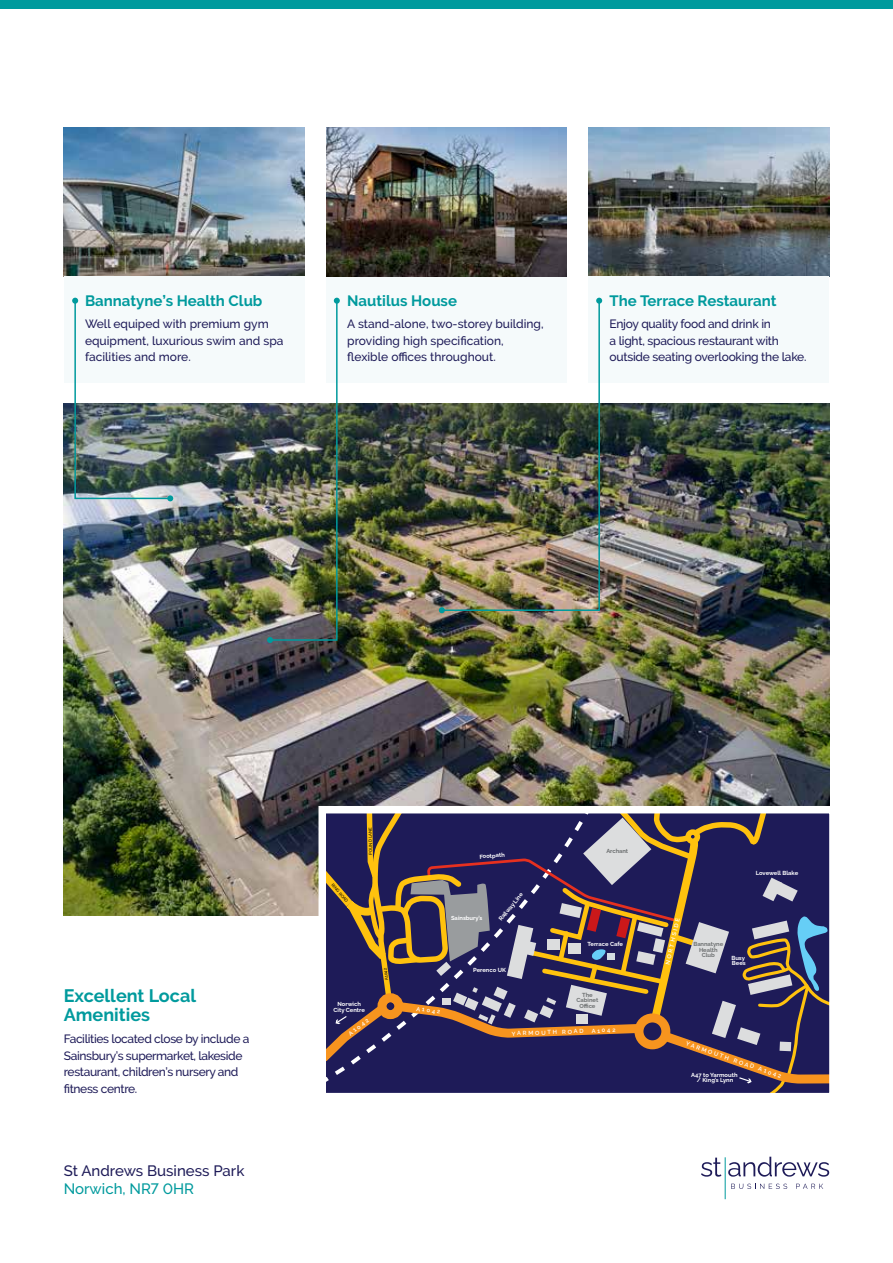
<style>
.page{position:relative;width:893px;height:1263px;background:#fff}
.page>*{position:absolute;margin:0;border:0;box-sizing:border-box;transform-origin:0 0}
.t1{font:700 18px/19.5px "Raleway";color:#009a9d}
.t2{font:700 15px "Raleway";color:#009a9d}
.t3{font:500 15px "Raleway";color:#1e1b58}
.t4{font:500 15px "Raleway";color:#009a9d}
.t5{font:500 12px/16.5px "Raleway";letter-spacing:-.02em;color:#1e1b58}
.t6{font:500 12px/16.5px "Raleway";color:#1e1b58}
.t7{font:100 5.85px/5.4px "Raleway";color:#fff;text-align:center}
.t8{font:100 5.85px/5.4px "Raleway";letter-spacing:-.01em;color:#6e7172;text-align:center}
.t9{font:100 4.35px "Raleway";color:#000}
</style>
<div class="page">
<img style="left:64px;top:404px;width:765px;height:511px">
<div style="left:0;top:0;width:893px;height:9px;background:#009a9d"></div>
<hr style="left:725px;top:1157px;width:1px;height:42px;background:#009a9d">
<svg style="left:731px;top:1184px;width:56px;height:5px"></svg>
<svg style="left:796px;top:1184px;width:27px;height:5px"></svg>
<svg style="left:701px;top:1157px;width:20px;height:20px"></svg>
<svg style="left:728px;top:1157px;width:101px;height:20px"></svg>
<img style="left:588px;top:128px;width:241px;height:148px">
<img style="left:64px;top:128px;width:241px;height:148px">
<svg style="left:315px;top:802px;width:515px;height:291px;background:#514764"></svg>
<div style="left:64px;top:276px;width:241px;height:107px;background:#f5fafb"></div>
<div style="left:326px;top:276px;width:241px;height:107px;background:#f5fafb"></div>
<div style="left:588px;top:276px;width:241px;height:107px;background:#f5fafb"></div>
<img style="left:326px;top:128px;width:241px;height:148px">
<img style="left:440px;top:304px;width:161px;height:308px">
<svg style="left:596px;top:298px;width:6px;height:6px"></svg>
<svg style="left:439px;top:607px;width:6px;height:6px"></svg>
<img style="left:72px;top:298px;width:101px;height:203px">
<img style="left:267px;top:298px;width:73px;height:345px">
<p class="t2" style="left:85px;top:293px;width:179px">Bannatyne’s Health Club</p>
<p class="t2" style="left:347px;top:293px;width:111px">Nautilus House</p>
<p class="t2" style="left:609px;top:293px;width:169px">The Terrace Restaurant</p>
<p class="t6" style="left:85px;top:316px;width:200px">Well equiped with premium gym equipment, luxurious swim and spa facilities and more.</p>
<p class="t6" style="left:347px;top:316px;width:198px">A stand-alone, two-storey building, providing high specification, flexible offices throughout.</p>
<p class="t5" style="left:609px;top:316px;width:199px">Enjoy quality food and drink in<br>a light, spacious restaurant with outside seating overlooking the lake.</p>
<h1 class="t1" style="left:64px;top:986px;width:134px">Excellent Local<br>Amenities</h1>
<p class="t5" style="left:64px;top:1030px;width:187px">Facilities located close by include a<br>Sainsbury’s supermarket, lakeside restaurant, children’s nursery and fitness centre.</p>
<p class="t3" style="left:64px;top:1162px;width:182px">St Andrews Business Park</p>
<p class="t4" style="left:64px;top:1180px;width:132px">Norwich, NR7 0HR</p>
<p class="t9" style="left:335px;top:882px;width:25px;rotate:49deg">RING ROAD</p>
<p class="t9" style="left:367px;top:855px;width:29px;rotate:-91deg">POUND LANE</p>
<p class="t7" style="left:334px;top:1001px;width:33px">Norwich<br>City Centre</p>
<p class="t7" style="left:347px;top:1031px;width:25px;rotate:-37deg">A1042</p>
<p class="t9" style="left:383px;top:981px;width:14px;rotate:-98deg">A1042</p>
<p class="t7" style="left:479px;top:853px;width:27px;rotate:-4deg">Footpath</p>
<p class="t8" style="left:606px;top:848px;width:23px">Archant</p>
<p class="t7" style="left:417px;top:1005px;width:25px;rotate:7deg">A1042</p>
<p class="t7" style="left:451px;top:914px;width:33px">Sainsbury’s</p>
<p class="t7" style="left:497px;top:918px;width:36px;rotate:-51deg">Railway Line</p>
<p class="t7" style="left:473px;top:966px;width:34px">Perenco UK</p>
<p class="t7" style="left:587px;top:940px;width:37px">Terrace Cafe</p>
<p class="t8" style="left:576px;top:991px;width:23px">The<br>Cabinet<br>Office</p>
<p class="t7" style="left:512px;top:1030px;width:73px;rotate:-2deg">YARMOUTH ROAD</p>
<p class="t7" style="left:591px;top:1027px;width:25px;rotate:-2deg">A1042</p>
<p class="t7" style="left:756px;top:870px;width:44px">Lovewell Blake</p>
<p class="t7" style="left:664px;top:964px;width:49px;rotate:-77deg">NORTHSIDE</p>
<p class="t8" style="left:693px;top:941px;width:31px">Bannatyne<br>Health<br>Club</p>
<p class="t7" style="left:731px;top:954px;width:16px;text-align:left">Busy<br>Bees</p>
<p class="t7" style="left:687px;top:1040px;width:102px;rotate:19deg">YARMOUTH ROAD A1042</p>
<p class="t7" style="left:691px;top:1071px;width:48px">A47 to Yarmouth / King’s Lynn</p>
</div>
